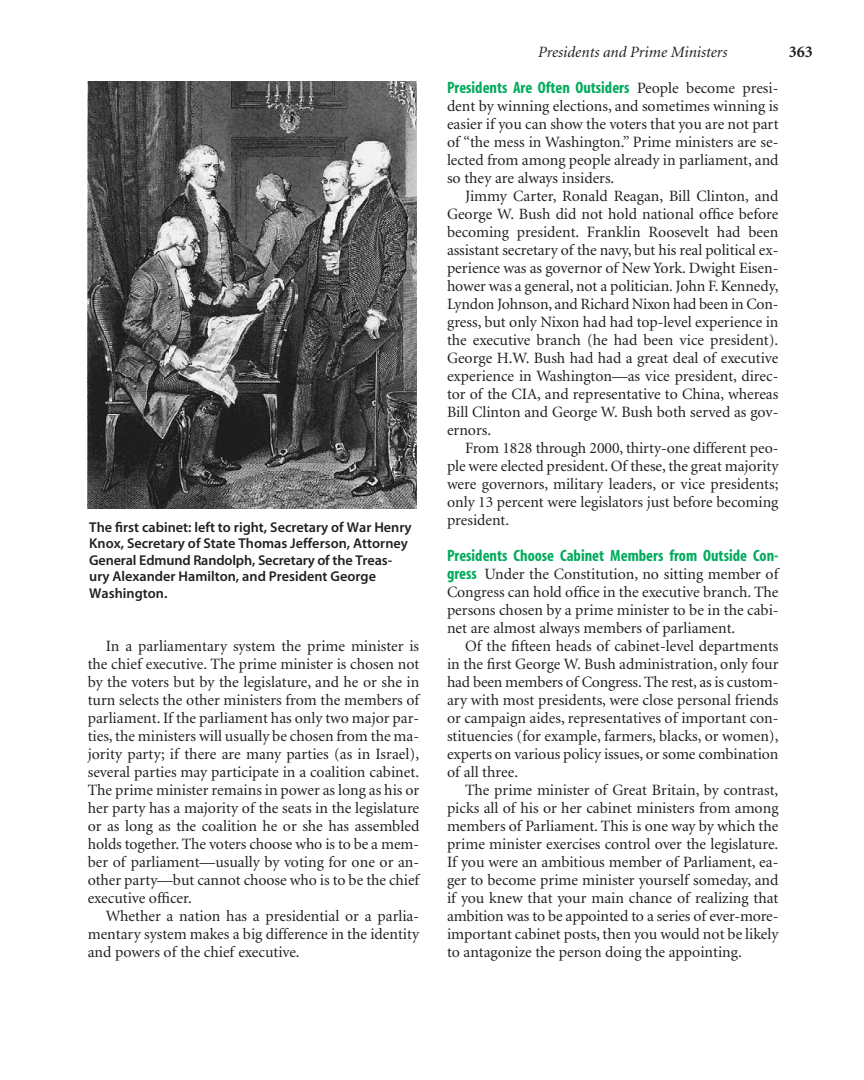
<style>
.page{position:relative;width:864px;height:1080px;background:#fff}
.page>*{position:absolute;margin:0;border:0;box-sizing:border-box;transform-origin:0 0}
.t1{font:16.5px "Myriad Bold Con";color:#00ab5b}
.t2{font:700 16.5px "Minion";color:#231f20}
.t3{font:15.75px "Minion";color:#231f20}
.t4{font:italic 15.75px "Minion";color:#231f20}
.t5{font:14.25px/16.5px "Myriad Sem";color:#231f20}
.s1{font-family:"Minion";font-size:15.75px;color:#231f20}
.s2{font-family:"Myriad Bold Con";font-size:16.5px;color:#00ab5b}
</style>
<div class="page">
<img style="left:88px;top:81px;width:328px;height:427px">
<p class="t5" style="left:89px;top:520px;width:324px">The first cabinet: left to right, Secretary of War Henry Knox, Secretary of State Thomas Jefferson, Attorney General Edmund Randolph, Secretary of the Treas&shy;ury Alexander Hamilton, and President George Washington.</p>
<p class="t3" style="left:106px;top:639px;width:315px">In a parliamentary system the prime minister is</p>
<p class="t3" style="left:88px;top:657px;width:333px">the chief executive. The prime minister is chosen not</p>
<p class="t3" style="left:88px;top:675px;width:333px">by the voters but by the legislature, and he or she in</p>
<p class="t3" style="left:88px;top:693px;width:333px">turn selects the other ministers from the members of</p>
<p class="t3" style="left:88px;top:711px;width:333px">parliament. If the parliament has only two major par-</p>
<p class="t3" style="left:88px;top:729px;width:333px">ties, the ministers will usually be chosen from the ma-</p>
<p class="t3" style="left:88px;top:747px;width:333px">jority party; if there are many parties (as in Israel),</p>
<p class="t3" style="left:88px;top:765px;width:333px">several parties may participate in a coalition cabinet.</p>
<p class="t3" style="left:88px;top:783px;width:333px">The prime minister remains in power as long as his or</p>
<p class="t3" style="left:88px;top:801px;width:333px">her party has a majority of the seats in the legislature</p>
<p class="t3" style="left:88px;top:819px;width:333px">or as long as the coalition he or she has assembled</p>
<p class="t3" style="left:88px;top:837px;width:333px">holds together. The voters choose who is to be a mem-</p>
<p class="t3" style="left:88px;top:855px;width:333px">ber of parliament—usually by voting for one or an-</p>
<p class="t3" style="left:88px;top:873px;width:333px">other party—but cannot choose who is to be the chief</p>
<p class="t3" style="left:88px;top:891px;width:106px">executive officer.</p>
<p class="t3" style="left:106px;top:909px;width:315px">Whether a nation has a presidential or a parlia-</p>
<p class="t3" style="left:88px;top:927px;width:333px">mentary system makes a big difference in the identity</p>
<p class="t3" style="left:88px;top:945px;width:214px">and powers of the chief executive.</p>
<p class="t4" style="left:538px;top:46px;width:191px">Presidents and Prime Ministers</p>
<p class="t2" style="left:789px;top:45px;width:26px">363</p>
<p class="t1" style="left:447px;top:81px;width:333px">Presidents Are Often Outsiders <span class="s1">People become presi-</span></p>
<p class="t3" style="left:447px;top:99px;width:333px">dent by winning elections, and sometimes winning is</p>
<p class="t3" style="left:447px;top:117px;width:333px">easier if you can show the voters that you are not part</p>
<p class="t3" style="left:447px;top:135px;width:333px">of “the mess in Washington.” Prime ministers are se-</p>
<p class="t3" style="left:447px;top:153px;width:333px">lected from among people already in parliament, and</p>
<p class="t3" style="left:447px;top:171px;width:169px">so they are always insiders.</p>
<p class="t3" style="left:465px;top:189px;width:315px">Jimmy Carter, Ronald Reagan, Bill Clinton, and</p>
<p class="t3" style="left:447px;top:207px;width:333px">George W. Bush did not hold national office before</p>
<p class="t3" style="left:447px;top:225px;width:333px">becoming president. Franklin Roosevelt had been</p>
<p class="t3" style="left:447px;top:243px;width:333px">assistant secretary of the navy, but his real political ex-</p>
<p class="t3" style="left:447px;top:261px;width:333px">perience was as governor of New York. Dwight Eisen-</p>
<p class="t3" style="left:447px;top:279px;width:333px">hower was a general, not a politician. John F. Kennedy,</p>
<p class="t3" style="left:447px;top:297px;width:333px">Lyndon Johnson, and Richard Nixon had been in Con-</p>
<p class="t3" style="left:447px;top:315px;width:333px">gress, but only Nixon had had top-level experience in</p>
<p class="t3" style="left:447px;top:333px;width:333px">the executive branch (he had been vice president).</p>
<p class="t3" style="left:447px;top:351px;width:333px">George H.W. Bush had had a great deal of executive</p>
<p class="t3" style="left:447px;top:369px;width:333px">experience in Washington—as vice president, direc-</p>
<p class="t3" style="left:447px;top:387px;width:333px">tor of the CIA, and representative to China, whereas</p>
<p class="t3" style="left:447px;top:405px;width:333px">Bill Clinton and George W. Bush both served as gov-</p>
<p class="t3" style="left:447px;top:423px;width:46px">ernors.</p>
<p class="t3" style="left:465px;top:441px;width:315px">From 1828 through 2000, thirty-one different peo-</p>
<p class="t3" style="left:447px;top:459px;width:333px">ple were elected president. Of these, the great majority</p>
<p class="t3" style="left:447px;top:477px;width:333px">were governors, military leaders, or vice presidents;</p>
<p class="t3" style="left:447px;top:495px;width:333px">only 13 percent were legislators just before becoming</p>
<p class="t3" style="left:447px;top:513px;width:64px">president.</p>
<p class="t1" style="left:447px;top:549px;width:333px">Presidents Choose Cabinet Members from Outside Con-</p>
<p class="t3" style="left:447px;top:567px;width:333px"><span class="s2">gress</span> Under the Constitution, no sitting member of</p>
<p class="t3" style="left:447px;top:585px;width:333px">Congress can hold office in the executive branch. The</p>
<p class="t3" style="left:447px;top:603px;width:333px">persons chosen by a prime minister to be in the cabi-</p>
<p class="t3" style="left:447px;top:621px;width:290px">net are almost always members of parliament.</p>
<p class="t3" style="left:465px;top:639px;width:315px">Of the fifteen heads of cabinet-level departments</p>
<p class="t3" style="left:447px;top:657px;width:333px">in the first George W. Bush administration, only four</p>
<p class="t3" style="left:447px;top:675px;width:333px">had been members of Congress. The rest, as is custom-</p>
<p class="t3" style="left:447px;top:693px;width:333px">ary with most presidents, were close personal friends</p>
<p class="t3" style="left:447px;top:711px;width:333px">or campaign aides, representatives of important con-</p>
<p class="t3" style="left:447px;top:729px;width:333px">stituencies (for example, farmers, blacks, or women),</p>
<p class="t3" style="left:447px;top:747px;width:333px">experts on various policy issues, or some combination</p>
<p class="t3" style="left:447px;top:765px;width:73px">of all three.</p>
<p class="t3" style="left:465px;top:783px;width:315px">The prime minister of Great Britain, by contrast,</p>
<p class="t3" style="left:447px;top:801px;width:333px">picks all of his or her cabinet ministers from among</p>
<p class="t3" style="left:447px;top:819px;width:333px">members of Parliament. This is one way by which the</p>
<p class="t3" style="left:447px;top:837px;width:333px">prime minister exercises control over the legislature.</p>
<p class="t3" style="left:447px;top:855px;width:333px">If you were an ambitious member of Parliament, ea-</p>
<p class="t3" style="left:447px;top:873px;width:333px">ger to become prime minister yourself someday, and</p>
<p class="t3" style="left:447px;top:891px;width:333px">if you knew that your main chance of realizing that</p>
<p class="t3" style="left:447px;top:909px;width:333px">ambition was to be appointed to a series of ever-more-</p>
<p class="t3" style="left:447px;top:927px;width:333px">important cabinet posts, then you would not be likely</p>
<p class="t3" style="left:447px;top:945px;width:296px">to antagonize the person doing the appointing.</p>
</div>
